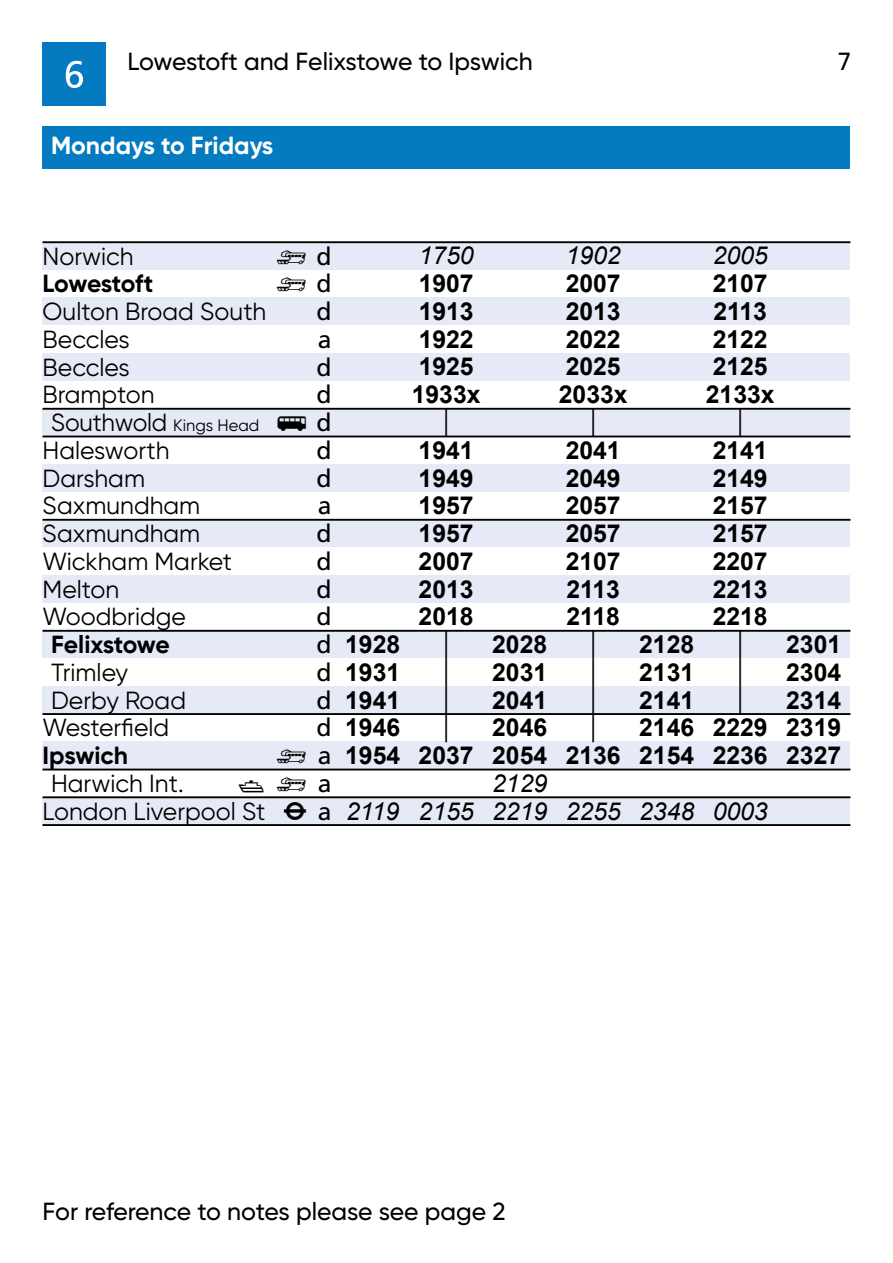
<style>
.page{position:relative;width:893px;height:1263px;background:#fff}
.page>*{position:absolute;margin:0;border:0;box-sizing:border-box;transform-origin:0 0}
.t1{font:34.5px/27.8px "TIME Sfont";color:#000;text-align:justify}
.t2{font:700 24.75px/27.8px "Arial";color:#000;text-align:justify}
.t3{font:24.75px/27.8px "Gilroy";color:#000}
.t4{font:500 24.75px "Gilroy";letter-spacing:-.01em;color:#000}
.t5{font:italic 24.75px/27.8px "Arial";color:#000}
.t6{font:700 24.75px "Gilroy";letter-spacing:-.015em;color:#000}
.t7{font:700 24.75px "Gilroy";color:#fff}
.t8{font:24.75px "Frutiger LT Std";color:#000}
.t9{font:24px "TIME Sfont";color:#000}
.s1{font-family:"Frutiger LT Std";font-size:24.75px}
.s2{font-size:16.5px}
.s3{font-family:"TIME Sfont";font-size:24px}
.s4{font-family:"Frutiger LT Std"}
</style>
<div class="page">
<div style="left:43px;top:242px;width:807px;height:27px;background:#e5eaf6"></div>
<div style="left:43px;top:575px;width:807px;height:27px;background:#e5eaf6"></div>
<div style="left:43px;top:297px;width:807px;height:28px;background:#e5eaf6"></div>
<div style="left:43px;top:630px;width:807px;height:28px;background:#e5eaf6"></div>
<div style="left:43px;top:353px;width:807px;height:27px;background:#e5eaf6"></div>
<div style="left:43px;top:686px;width:807px;height:27px;background:#e5eaf6"></div>
<div style="left:43px;top:408px;width:807px;height:28px;background:#e5eaf6"></div>
<div style="left:43px;top:741px;width:807px;height:28px;background:#e5eaf6"></div>
<div style="left:43px;top:464px;width:807px;height:27px;background:#e5eaf6"></div>
<div style="left:43px;top:797px;width:807px;height:27px;background:#e5eaf6"></div>
<div style="left:43px;top:519px;width:807px;height:28px;background:#e5eaf6"></div>
<hr style="left:43px;top:241px;width:807px;height:2px;background:#000">
<hr style="left:43px;top:408px;width:807px;height:2px;background:#000">
<hr style="left:43px;top:436px;width:807px;height:1px;background:#000">
<hr style="left:43px;top:519px;width:807px;height:2px;background:#000">
<hr style="left:43px;top:630px;width:807px;height:2px;background:#000">
<hr style="left:43px;top:713px;width:807px;height:2px;background:#000">
<hr style="left:43px;top:769px;width:807px;height:1px;background:#000">
<hr style="left:43px;top:796px;width:807px;height:2px;background:#000">
<hr style="left:43px;top:824px;width:807px;height:2px;background:#000">
<div style="left:43px;top:126px;width:807px;height:42px;background:#047bc1"></div>
<div style="left:43px;top:43px;width:63px;height:63px;background:#047bc1"></div>
<svg style="left:66px;top:61px;width:17px;height:27px"></svg>
<p class="t4" style="left:128px;top:46px;width:407px">Lowestoft and Felixstowe to Ipswich</p>
<p class="t7" style="left:51px;top:129px;width:224px">Mondays to Fridays</p>
<p class="t4" style="left:838px;top:46px;width:14px">7</p>
<p class="t3" style="left:43px;top:242px;width:93px">Norwich</p>
<p class="t9" style="left:277px;top:237px;width:56px">) <span class="s1">d</span></p>
<p class="t6" style="left:43px;top:268px;width:112px">Lowestoft</p>
<p class="t9" style="left:277px;top:265px;width:56px">) <span class="s1">d</span></p>
<p class="t3" style="left:43px;top:297px;width:225px">Oulton Broad South</p>
<p class="t8" style="left:317px;top:297px;width:17px">d</p>
<p class="t3" style="left:43px;top:325px;width:89px">Beccles</p>
<p class="t8" style="left:318px;top:325px;width:15px">a</p>
<p class="t3" style="left:43px;top:353px;width:89px">Beccles</p>
<p class="t8" style="left:317px;top:352px;width:17px">d</p>
<p class="t3" style="left:43px;top:380px;width:113px">Brampton</p>
<p class="t8" style="left:317px;top:380px;width:17px">d</p>
<p class="t3" style="left:43px;top:408px;width:291px;text-indent:8px">Southwold <span class="s2">Kings Head</span> <span class="s3">`</span> <span class="s4">d<br></span>Halesworth</p>
<p class="t8" style="left:317px;top:436px;width:17px">d</p>
<p class="t3" style="left:43px;top:464px;width:104px">Darsham</p>
<p class="t8" style="left:317px;top:463px;width:17px">d</p>
<p class="t3" style="left:43px;top:491px;width:159px">Saxmundham</p>
<p class="t8" style="left:318px;top:491px;width:15px">a</p>
<p class="t3" style="left:43px;top:519px;width:159px">Saxmundham</p>
<p class="t8" style="left:317px;top:519px;width:17px">d</p>
<p class="t3" style="left:43px;top:547px;width:191px">Wickham Market</p>
<p class="t8" style="left:317px;top:547px;width:17px">d</p>
<p class="t3" style="left:43px;top:575px;width:78px">Melton</p>
<p class="t8" style="left:317px;top:574px;width:17px">d</p>
<p class="t3" style="left:43px;top:602px;width:145px">Woodbridge</p>
<p class="t8" style="left:317px;top:602px;width:17px">d</p>
<p class="t6" style="left:51px;top:629px;width:120px">Felixstowe</p>
<p class="t8" style="left:317px;top:630px;width:17px">d</p>
<p class="t3" style="left:51px;top:658px;width:79px">Trimley</p>
<p class="t8" style="left:317px;top:658px;width:17px">d</p>
<p class="t3" style="left:51px;top:686px;width:137px">Derby Road</p>
<p class="t8" style="left:317px;top:685px;width:17px">d</p>
<p class="t3" style="left:43px;top:713px;width:128px">Westerfield</p>
<p class="t8" style="left:317px;top:713px;width:17px">d</p>
<p class="t6" style="left:43px;top:740px;width:87px">Ipswich</p>
<p class="t9" style="left:277px;top:737px;width:56px">) <span class="s1">a</span></p>
<p class="t3" style="left:51px;top:769px;width:134px">Harwich Int.</p>
<p class="t9" style="left:238px;top:765px;width:95px">,)<span class="s1">a</span></p>
<p class="t3" style="left:43px;top:797px;width:291px">London Liverpool St <span class="s3">T</span> <span class="s4">a</span></p>
<p class="t2" style="left:345px;top:631px;width:57px">1928<br>1931<br>1941<br>1946<br>1954</p>
<p class="t5" style="left:346px;top:797px;width:55px">2119</p>
<p class="t5" style="left:419px;top:242px;width:57px">1750</p>
<p class="t2" style="left:412px;top:270px;width:70px;text-align:left">1907<br>1913<br>1922<br>1925<br>1933x</p>
<h1 class="t1" style="left:445px;top:404px;width:4px">C</h1>
<p class="t2" style="left:419px;top:437px;width:57px">1941<br>1949<br>1957<br>1957<br>2007<br>2013<br>2018</p>
<h1 class="t1" style="left:445px;top:626px;width:4px">C C C C</h1>
<p class="t2" style="left:419px;top:742px;width:57px">2037</p>
<p class="t5" style="left:419px;top:797px;width:57px">2155</p>
<p class="t2" style="left:492px;top:631px;width:57px">2028<br>2031<br>2041<br>2046<br>2054</p>
<p class="t5" style="left:492px;top:769px;width:57px">2129<br>2219</p>
<p class="t5" style="left:566px;top:242px;width:57px">1902</p>
<p class="t2" style="left:559px;top:270px;width:70px;text-align:left">2007<br>2013<br>2022<br>2025<br>2033x</p>
<h1 class="t1" style="left:592px;top:404px;width:4px">C</h1>
<p class="t2" style="left:566px;top:437px;width:57px">2041<br>2049<br>2057<br>2057<br>2107<br>2113<br>2118</p>
<h1 class="t1" style="left:592px;top:626px;width:4px">C C C C</h1>
<p class="t2" style="left:566px;top:742px;width:57px">2136</p>
<p class="t5" style="left:566px;top:797px;width:57px">2255</p>
<p class="t2" style="left:639px;top:631px;width:57px">2128<br>2131<br>2141<br>2146<br>2154</p>
<p class="t5" style="left:639px;top:797px;width:57px">2348</p>
<p class="t5" style="left:713px;top:242px;width:57px">2005</p>
<p class="t2" style="left:706px;top:270px;width:70px;text-align:center">2107<br>2113<br>2122<br>2125<br>2133x</p>
<h1 class="t1" style="left:739px;top:404px;width:4px">C</h1>
<p class="t2" style="left:713px;top:437px;width:57px">2141<br>2149<br>2157<br>2157<br>2207<br>2213<br>2218</p>
<h1 class="t1" style="left:739px;top:626px;width:4px">C C C</h1>
<p class="t2" style="left:713px;top:714px;width:57px">2229<br>2236</p>
<p class="t5" style="left:713px;top:797px;width:57px">0003</p>
<p class="t2" style="left:786px;top:631px;width:57px">2301<br>2304<br>2314<br>2319<br>2327</p>
<p class="t4" style="left:43px;top:1196px;width:464px">For reference to notes please see page 2</p>
</div>
